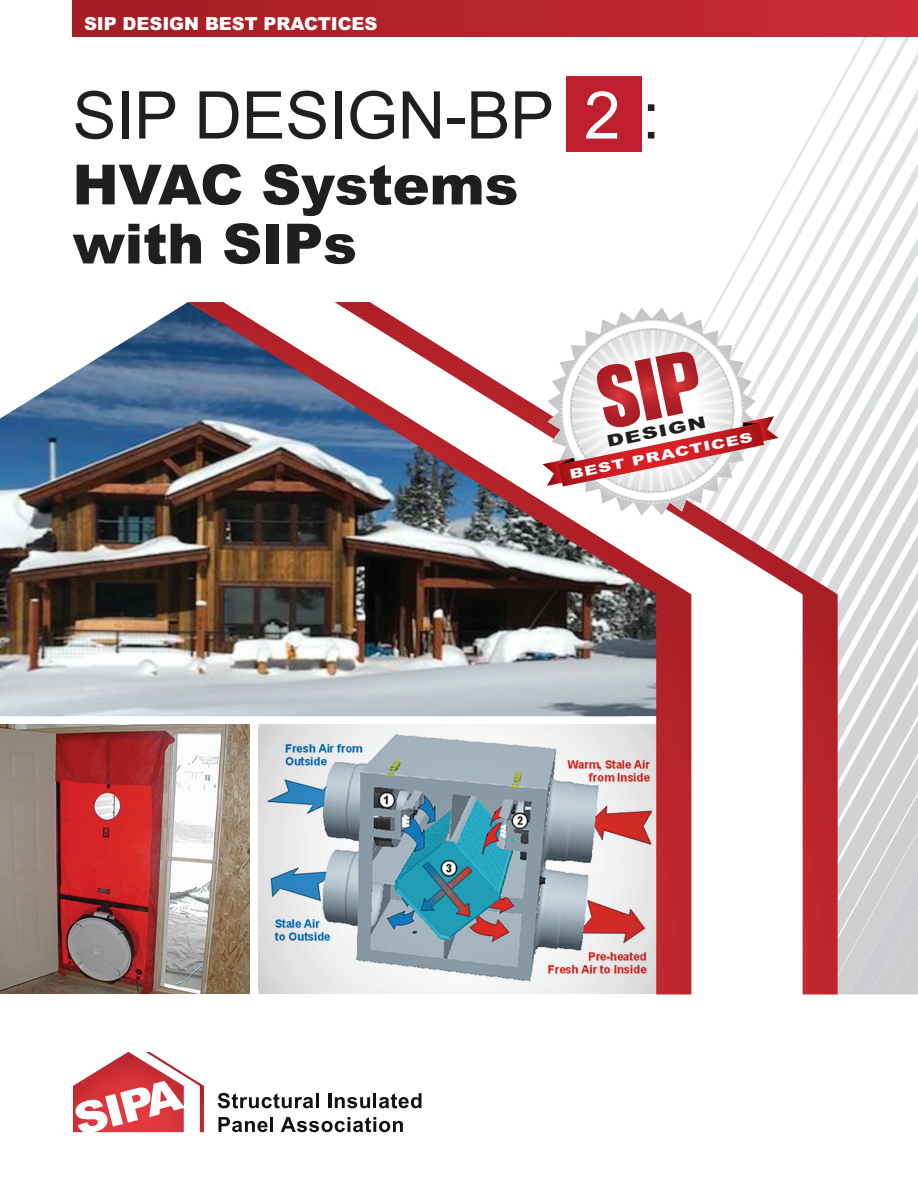
<style>
.page{position:relative;width:918px;height:1188px;background:#fff}
.page>*{position:absolute;margin:0;border:0;box-sizing:border-box;transform-origin:0 0}
.t1{font:65.85px "Arial";letter-spacing:-.005em;color:#211e1e}
.t2{font:900 55.5px/59.1px "Arial";letter-spacing:-.005em;color:#211e1e}
.t3{font:900 18px "Arial";letter-spacing:-.005em;color:#fff}
.t4{font:900 16.2px "Arial";color:#211e1e;scale:1.37 1}
.t5{font:900 13.2px "Arial";color:#fff;scale:1.37 1}
.s1{color:#fff}
</style>
<div class="page">
<img style="left:104px;top:302px;width:84px;height:414px">
<img style="left:0;top:354px;width:105px;height:362px">
<img style="left:0;top:724px;width:188px;height:270px">
<svg style="left:909px;top:52px;width:9px;height:217px"></svg>
<svg style="left:887px;top:37px;width:22px;height:237px"></svg>
<svg style="left:733px;top:37px;width:154px;height:237px"></svg>
<svg style="left:73px;top:1052px;width:131px;height:80px"></svg>
<svg style="left:218px;top:1093px;width:95px;height:15px"></svg>
<hr style="left:316px;top:1093px;width:3px;height:15px;background:#12110f">
<hr style="left:328px;top:1093px;width:3px;height:15px;background:#12110f">
<svg style="left:335px;top:1093px;width:86px;height:15px"></svg>
<svg style="left:218px;top:1117px;width:50px;height:15px"></svg>
<hr style="left:270px;top:1117px;width:3px;height:15px;background:#12110f">
<svg style="left:281px;top:1117px;width:122px;height:15px"></svg>
<img style="left:188px;top:302px;width:354px;height:692px">
<svg style="left:542px;top:274px;width:376px;height:720px"></svg>
<div style="left:73px;top:0;width:845px;height:37px;background:linear-gradient(to right,#a41c23,#c92d34)"></div>
<div style="left:566px;top:76px;width:75px;height:75px;background:#be1f2e"></div>
<p class="t3" style="left:84px;top:10px;width:295px">SIP DESIGN BEST PRACTICES</p>
<p class="t1" style="left:73px;top:72px;width:589px">SIP DESIGN-BP <span class="s1">2</span> :</p>
<p class="t2" style="left:73px;top:153px;width:447px">HVAC Systems with SIPs</p>
<p class="t4" style="left:605px;top:430px;width:75px;rotate:-12deg">DESIGN</p>
<p class="t5" style="left:568px;top:466px;width:138px;rotate:-12deg">BEST PRACTICES</p>
</div>
